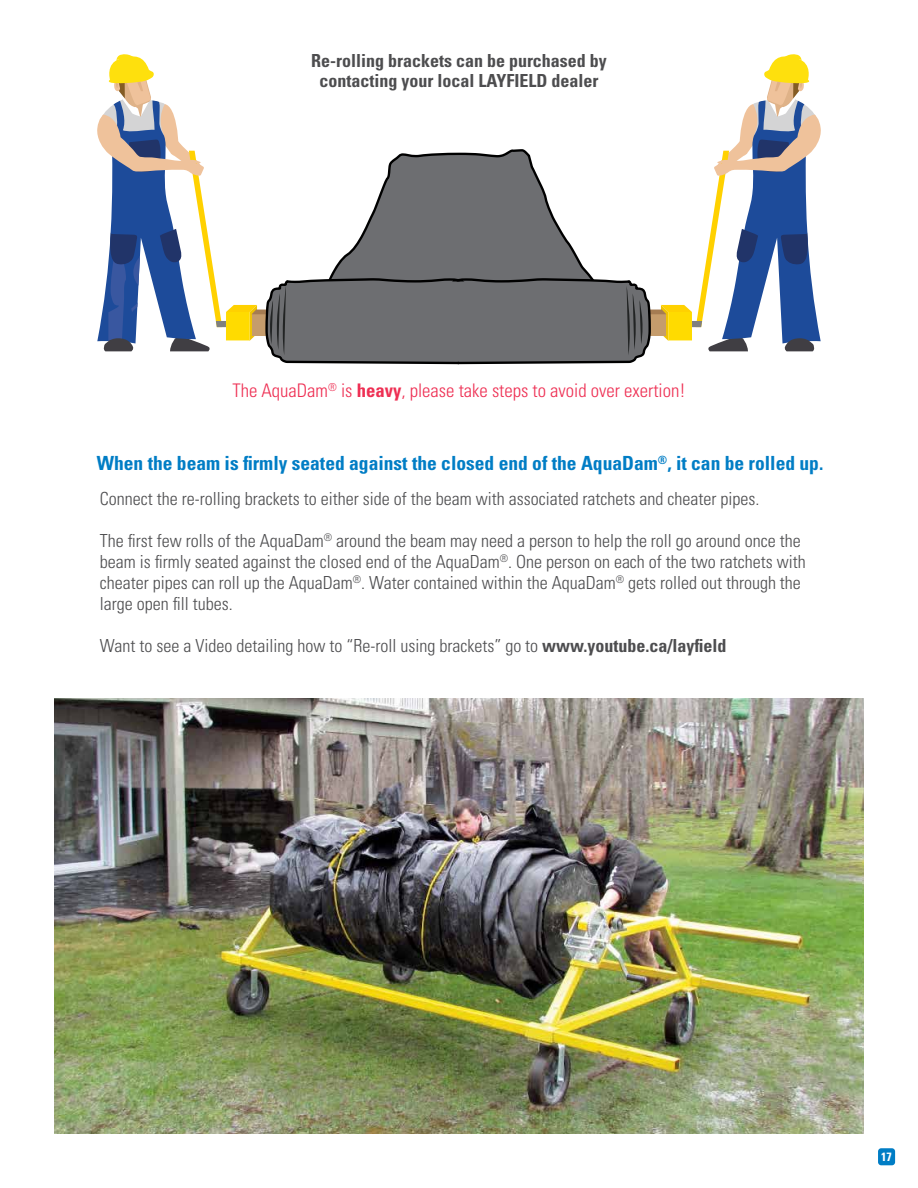
<style>
.page{position:relative;width:918px;height:1188px;background:#fff}
.page>*{position:absolute;margin:0;border:0;box-sizing:border-box;transform-origin:0 0}
.t1{font:700 condensed 19.5px "Univers LT Std";color:#007dc5}
.t2{font:300 condensed 18.75px "Univers LT Std";color:#ee2f53}
.t3{font:300 condensed 18px/21px "Univers LT Std";color:#4d4d4f}
.t4{font:700 condensed 18px/19.5px "Univers LT Std";color:#4d4d4f;text-align:center}
.t5{font:700 condensed 12px "Univers LT Std";color:#fff}
.s1{font-weight:700}
</style>
<div class="page">
<svg style="left:97px;top:54px;width:724px;height:310px"></svg>
<img style="left:54px;top:699px;width:810px;height:435px">
<div style="left:878px;top:1148px;width:17px;height:17px;background:#007dc5;border-radius:3px"></div>
<p class="t4" style="left:311px;top:51px;width:297px">Re-rolling brackets can be purchased by contacting your local LAYFIELD dealer</p>
<p class="t2" style="left:232px;top:380px;width:455px">The AquaDam<sup>®</sup> is <span class="s1">heavy</span>, please take steps to avoid over exertion!</p>
<p class="t1" style="left:97px;top:451px;width:728px">When the beam is firmly seated against the closed end of the AquaDam<sup>®</sup>, it can be rolled up.</p>
<p class="t3" style="left:100px;top:488px;width:661px">Connect the re-rolling brackets to either side of the beam with associated ratchets and cheater pipes.</p>
<p class="t3" style="left:100px;top:530px;width:708px">The first few rolls of the AquaDam<sup>®</sup> around the beam may need a person to help the roll go around once the beam is firmly seated against the closed end of the AquaDam<sup>®</sup>. One person on each of the two ratchets with cheater pipes can roll up the AquaDam<sup>®</sup>. Water contained within the AquaDam<sup>®</sup> gets rolled out through the large open fill tubes.</p>
<p class="t3" style="left:100px;top:635px;width:628px">Want to see a Video detailing how to “Re-roll using brackets” go to <span class="s1">www.youtube.ca/layfield</span></p>
<p class="t5" style="left:881px;top:1149px;width:12px">17</p>
</div>
